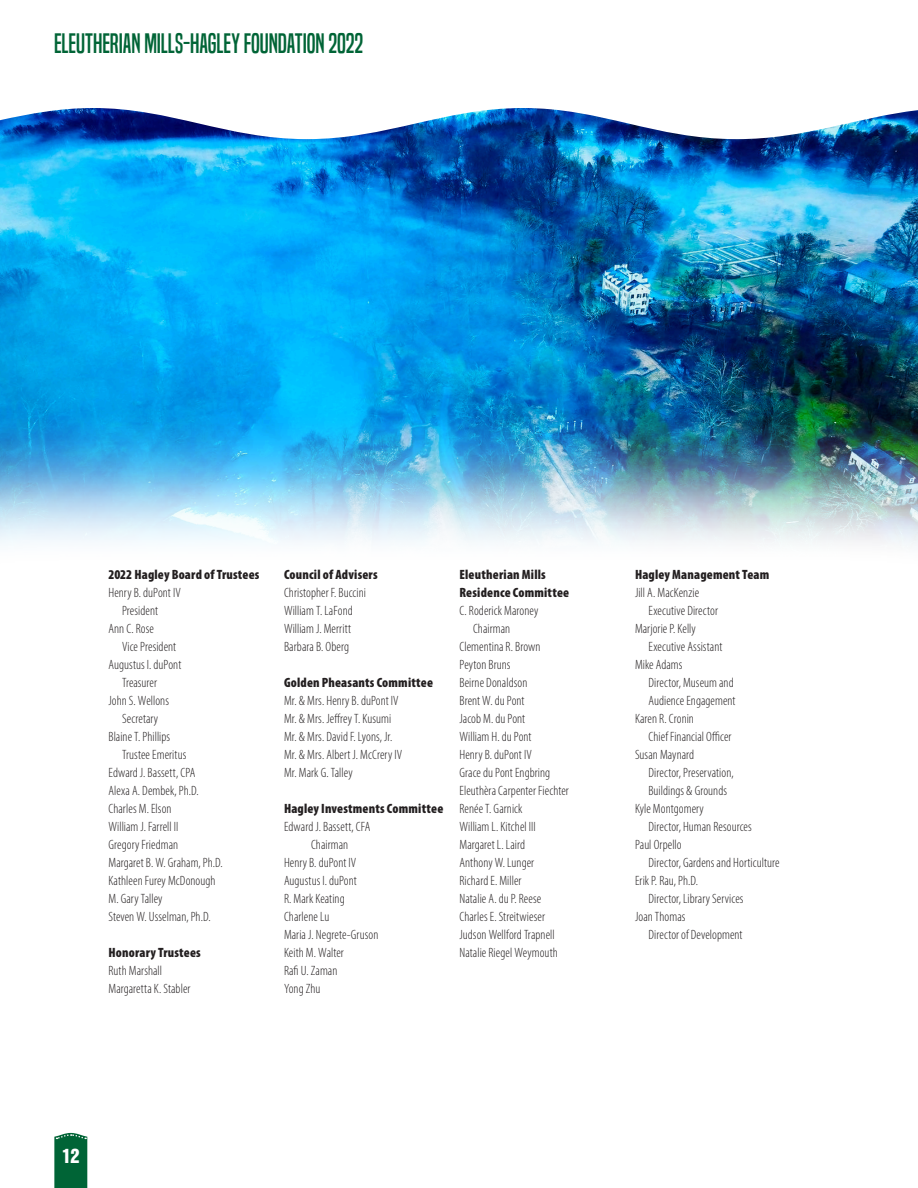
<style>
.page{position:relative;width:918px;height:1188px;background:#fff}
.page>*{position:absolute;margin:0;border:0;box-sizing:border-box;transform-origin:0 0}
.t1{font:26.25px "Built Titling Rg";letter-spacing:-.005em;color:#006436}
.t2{font:18px "Helvetica Inserat LT Std";color:#fff}
.t3{font:300 condensed 13.5px/18px "Myriad Pro";letter-spacing:.005em;color:#231f20}
.t4{font:900 condensed 13.5px/18px "Myriad Pro";letter-spacing:.015em;color:#231f20}
</style>
<div class="page">
<svg style="left:54px;top:1133px;width:33px;height:55px;background:#0c6b40"></svg>
<img style="left:0;top:108px;width:918px;height:302px">
<img style="left:0;top:410px;width:918px;height:136px">
<p class="t1" style="left:54px;top:28px;width:311px">ELEUTHERIAN MILLS-HAGLEY FOUNDATION 2022</p>
<p class="t4" style="left:109px;top:565px;width:152px">2022 Hagley Board of Trustees</p>
<p class="t3" style="left:109px;top:583px;width:74px">Henry B. duPont IV</p>
<p class="t3" style="left:122px;top:601px;width:38px">President</p>
<p class="t3" style="left:109px;top:619px;width:47px">Ann C. Rose</p>
<p class="t3" style="left:122px;top:637px;width:56px">Vice President</p>
<p class="t3" style="left:109px;top:655px;width:74px">Augustus I. duPont</p>
<p class="t3" style="left:122px;top:673px;width:37px">Treasurer</p>
<p class="t3" style="left:109px;top:691px;width:62px">John S. Wellons</p>
<p class="t3" style="left:122px;top:709px;width:38px">Secretary</p>
<p class="t3" style="left:109px;top:727px;width:63px">Blaine T. Phillips</p>
<p class="t3" style="left:122px;top:745px;width:66px">Trustee Emeritus</p>
<p class="t3" style="left:109px;top:763px;width:89px">Edward J. Bassett, CPA</p>
<p class="t3" style="left:109px;top:781px;width:92px">Alexa A. Dembek, Ph.D.</p>
<p class="t3" style="left:109px;top:799px;width:65px">Charles M. Elson</p>
<p class="t3" style="left:109px;top:817px;width:71px">William J. Farrell II</p>
<p class="t3" style="left:109px;top:835px;width:71px">Gregory Friedman</p>
<p class="t3" style="left:109px;top:853px;width:116px">Margaret B. W. Graham, Ph.D.</p>
<p class="t3" style="left:109px;top:871px;width:109px">Kathleen Furey McDonough</p>
<p class="t3" style="left:109px;top:889px;width:56px">M. Gary Talley</p>
<p class="t3" style="left:109px;top:907px;width:104px">Steven W. Usselman, Ph.D.</p>
<p class="t4" style="left:109px;top:943px;width:94px">Honorary Trustees</p>
<p class="t3" style="left:109px;top:961px;width:55px">Ruth Marshall</p>
<p class="t3" style="left:109px;top:979px;width:84px">Margaretta K. Stabler</p>
<p class="t4" style="left:284px;top:565px;width:95px">Council of Advisers</p>
<p class="t3" style="left:284px;top:583px;width:84px">Christopher F. Buccini</p>
<p class="t3" style="left:284px;top:601px;width:70px">William T. LaFond</p>
<p class="t3" style="left:284px;top:619px;width:69px">William J. Merritt</p>
<p class="t3" style="left:284px;top:637px;width:67px">Barbara B. Oberg</p>
<p class="t4" style="left:284px;top:673px;width:151px">Golden Pheasants Committee</p>
<p class="t3" style="left:284px;top:691px;width:116px">Mr. &amp; Mrs. Henry B. duPont IV</p>
<p class="t3" style="left:284px;top:709px;width:109px">Mr. &amp; Mrs. Jeffrey T. Kusumi</p>
<p class="t3" style="left:284px;top:727px;width:110px">Mr. &amp; Mrs. David F. Lyons, Jr.</p>
<p class="t3" style="left:284px;top:745px;width:120px">Mr. &amp; Mrs. Albert J. McCrery IV</p>
<p class="t3" style="left:284px;top:763px;width:70px">Mr. Mark G. Talley</p>
<p class="t4" style="left:284px;top:799px;width:161px">Hagley Investments Committee</p>
<p class="t3" style="left:284px;top:817px;width:88px">Edward J. Bassett, CFA</p>
<p class="t3" style="left:311px;top:835px;width:39px">Chairman</p>
<p class="t3" style="left:284px;top:853px;width:74px">Henry B. duPont IV</p>
<p class="t3" style="left:284px;top:871px;width:74px">Augustus I. duPont</p>
<p class="t3" style="left:284px;top:889px;width:62px">R. Mark Keating</p>
<p class="t3" style="left:284px;top:907px;width:47px">Charlene Lu</p>
<p class="t3" style="left:284px;top:925px;width:96px">Maria J. Negrete-Gruson</p>
<p class="t3" style="left:284px;top:943px;width:61px">Keith M. Walter</p>
<p class="t3" style="left:284px;top:961px;width:55px">Rafi U. Zaman</p>
<p class="t3" style="left:284px;top:979px;width:38px">Yong Zhu</p>
<p class="t4" style="left:460px;top:565px;width:111px">Eleutherian Mills<br>Residence Committee</p>
<p class="t3" style="left:460px;top:601px;width:80px">C. Roderick Maroney</p>
<p class="t3" style="left:473px;top:619px;width:39px">Chairman</p>
<p class="t3" style="left:460px;top:637px;width:83px">Clementina R. Brown</p>
<p class="t3" style="left:460px;top:655px;width:53px">Peyton Bruns</p>
<p class="t3" style="left:460px;top:673px;width:69px">Beirne Donaldson</p>
<p class="t3" style="left:460px;top:691px;width:67px">Brent W. du Pont</p>
<p class="t3" style="left:460px;top:709px;width:67px">Jacob M. du Pont</p>
<p class="t3" style="left:460px;top:727px;width:74px">William H. du Pont</p>
<p class="t3" style="left:460px;top:745px;width:74px">Henry B. duPont IV</p>
<p class="t3" style="left:460px;top:763px;width:92px">Grace du Pont Engbring</p>
<p class="t3" style="left:460px;top:781px;width:111px">Eleuthèra Carpenter Fiechter</p>
<p class="t3" style="left:460px;top:799px;width:65px">Renée T. Garnick</p>
<p class="t3" style="left:460px;top:817px;width:78px">William L. Kitchel III</p>
<p class="t3" style="left:460px;top:835px;width:67px">Margaret L. Laird</p>
<p class="t3" style="left:460px;top:853px;width:76px">Anthony W. Lunger</p>
<p class="t3" style="left:460px;top:871px;width:64px">Richard E. Miller</p>
<p class="t3" style="left:460px;top:889px;width:83px">Natalie A. du P. Reese</p>
<p class="t3" style="left:460px;top:907px;width:87px">Charles E. Streitwieser</p>
<p class="t3" style="left:460px;top:925px;width:97px">Judson Wellford Trapnell</p>
<p class="t3" style="left:460px;top:943px;width:100px">Natalie Riegel Weymouth</p>
<p class="t2" style="left:62px;top:1145px;width:19px">12</p>
<p class="t4" style="left:635px;top:565px;width:136px">Hagley Management Team</p>
<p class="t3" style="left:635px;top:583px;width:66px">Jill A. MacKenzie</p>
<p class="t3" style="left:649px;top:601px;width:71px">Executive Director</p>
<p class="t3" style="left:635px;top:619px;width:62px">Marjorie P. Kelly</p>
<p class="t3" style="left:649px;top:637px;width:75px">Executive Assistant</p>
<p class="t3" style="left:635px;top:655px;width:49px">Mike Adams</p>
<p class="t3" style="left:649px;top:673px;width:89px">Director, Museum and<br>Audience Engagement</p>
<p class="t3" style="left:635px;top:709px;width:60px">Karen R. Cronin</p>
<p class="t3" style="left:649px;top:727px;width:85px">Chief Financial Officer</p>
<p class="t3" style="left:635px;top:745px;width:61px">Susan Maynard</p>
<p class="t3" style="left:649px;top:763px;width:87px">Director, Preservation,<br>Buildings &amp; Grounds</p>
<p class="t3" style="left:635px;top:799px;width:70px">Kyle Montgomery</p>
<p class="t3" style="left:649px;top:817px;width:105px">Director, Human Resources</p>
<p class="t3" style="left:635px;top:835px;width:48px">Paul Orpello</p>
<p class="t3" style="left:649px;top:853px;width:133px">Director, Gardens and Horticulture</p>
<p class="t3" style="left:635px;top:871px;width:65px">Erik P. Rau, Ph.D.</p>
<p class="t3" style="left:649px;top:889px;width:97px">Director, Library Services</p>
<p class="t3" style="left:635px;top:907px;width:52px">Joan Thomas</p>
<p class="t3" style="left:649px;top:925px;width:96px">Director of Development</p>
</div>
